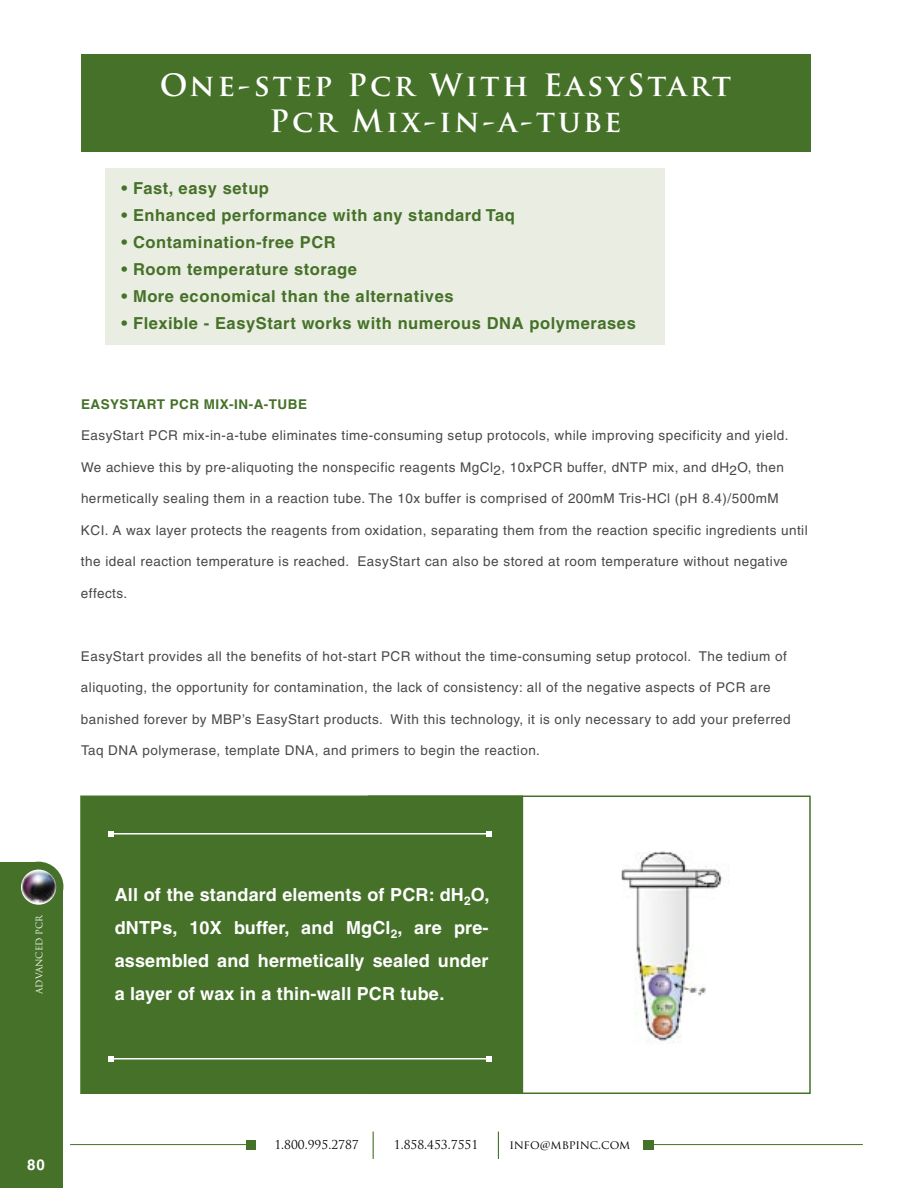
<style>
.page{position:relative;width:918px;height:1188px;background:#fff}
.page>*{position:absolute;margin:0;border:0;box-sizing:border-box;transform-origin:0 0}
.t1{font:700 30px/36px "Trajan Pro";letter-spacing:.1em;color:#fff;text-align:center}
.t2{font:700 18px/33px "Helvetica";letter-spacing:.01em;color:#fff;text-align:justify}
.t3{font:700 16.5px "Helvetica";letter-spacing:.035em;color:#457129}
.t4{font:700 15px "Helvetica";color:#fff}
.t5{font:13.5px "Helvetica";letter-spacing:.035em;color:#484848}
.t6{font:700 13.5px "Helvetica";letter-spacing:.035em;color:#457129}
.t7{font:12px "Trajan Pro";color:#000}
.t8{font:9px "Trajan Pro";color:#fff}
</style>
<div class="page">
<div style="left:0;top:862px;width:38px;height:326px;background:#457129"></div>
<div style="left:14px;top:862px;width:49px;height:50px;background:#457129;border-radius:50%"></div>
<div style="left:4px;top:887px;width:59px;height:301px;background:#457129"></div>
<img style="left:20px;top:869px;width:37px;height:36px;border-radius:50%">
<div style="left:19px;top:868px;width:39px;height:38px;border:2px solid #457129;border-radius:50%"></div>
<svg style="left:373px;top:1132px;width:1px;height:27px"></svg>
<svg style="left:498px;top:1132px;width:1px;height:27px"></svg>
<hr style="left:70px;top:1144px;width:180px;height:1px;background:#457129">
<div style="left:246px;top:1140px;width:10px;height:10px;background:#457129"></div>
<hr style="left:652px;top:1144px;width:211px;height:1px;background:#457129">
<div style="left:644px;top:1140px;width:10px;height:10px;background:#457129"></div>
<div style="left:105px;top:168px;width:559px;height:177px;background:#eaeee2"></div>
<div style="left:81px;top:54px;width:729px;height:97px;background:#457129"></div>
<img style="left:621px;top:851px;width:102px;height:191px">
<div style="left:81px;top:796px;width:441px;height:297px;background:#457129"></div>
<div style="left:80px;top:796px;width:443px;height:298px;border:2px solid #457129"></div>
<hr style="left:111px;top:833px;width:378px;height:2px;background:#fff">
<svg style="left:108px;top:831px;width:6px;height:6px"></svg>
<svg style="left:486px;top:831px;width:6px;height:6px"></svg>
<hr style="left:111px;top:1058px;width:378px;height:2px;background:#fff">
<svg style="left:108px;top:1056px;width:6px;height:6px"></svg>
<svg style="left:486px;top:1056px;width:6px;height:6px"></svg>
<h1 class="t1" style="left:160px;top:67px;width:573px">One-step Pcr With EasyStart<br>Pcr Mix-in-a-tube</h1>
<p class="t3" style="left:122px;top:179px;width:149px">• Fast, easy setup</p>
<p class="t3" style="left:122px;top:206px;width:395px">• Enhanced performance with any standard Taq</p>
<p class="t3" style="left:122px;top:233px;width:216px">• Contamination-free PCR</p>
<p class="t3" style="left:122px;top:260px;width:237px">• Room temperature storage</p>
<p class="t3" style="left:122px;top:287px;width:334px">• More economical than the alternatives</p>
<p class="t3" style="left:122px;top:314px;width:516px">• Flexible - EasyStart works with numerous DNA polymerases</p>
<p class="t6" style="left:81px;top:396px;width:228px">EASYSTART PCR MIX-IN-A-TUBE</p>
<p class="t5" style="left:81px;top:428px;width:709px">EasyStart PCR mix-in-a-tube eliminates time-consuming setup protocols, while improving specificity and yield.</p>
<p class="t5" style="left:81px;top:459px;width:705px">We achieve this by pre-aliquoting the nonspecific reagents MgCl2, 10xPCR buffer, dNTP mix, and dH2O, then</p>
<p class="t5" style="left:81px;top:491px;width:699px">hermetically sealing them in a reaction tube. The 10x buffer is comprised of 200mM Tris-HCl (pH 8.4)/500mM</p>
<p class="t5" style="left:81px;top:522px;width:728px">KCI. A wax layer protects the reagents from oxidation, separating them from the reaction specific ingredients until</p>
<p class="t5" style="left:81px;top:554px;width:708px">the ideal reaction temperature is reached. EasyStart can also be stored at room temperature without negative</p>
<p class="t5" style="left:81px;top:585px;width:48px">effects.</p>
<p class="t5" style="left:81px;top:648px;width:707px">EasyStart provides all the benefits of hot-start PCR without the time-consuming setup protocol. The tedium of</p>
<p class="t5" style="left:81px;top:680px;width:691px">aliquoting, the opportunity for contamination, the lack of consistency: all of the negative aspects of PCR are</p>
<p class="t5" style="left:81px;top:711px;width:711px">banished forever by MBP’s EasyStart products. With this technology, it is only necessary to add your preferred</p>
<p class="t5" style="left:81px;top:743px;width:461px">Taq DNA polymerase, template DNA, and primers to begin the reaction.</p>
<p class="t8" style="left:34px;top:994px;width:81px;rotate:-90deg">ADVANCED PCR</p>
<h2 class="t2" style="left:115px;top:878px;width:376px">All of the standard elements of PCR: dH<sub>2</sub>O, dNTPs, 10X buffer, and MgCl<sub>2</sub>, are pre&shy;assembled and hermetically sealed under a layer of wax in a thin-wall PCR tube.</h2>
<p class="t4" style="left:27px;top:1155px;width:19px">80</p>
<p class="t7" style="left:274px;top:1137px;width:86px">1.800.995.2787</p>
<p class="t7" style="left:394px;top:1137px;width:86px">1.858.453.7551</p>
<p class="t7" style="left:509px;top:1137px;width:122px">INFO@MBPINC.COM</p>
</div>
